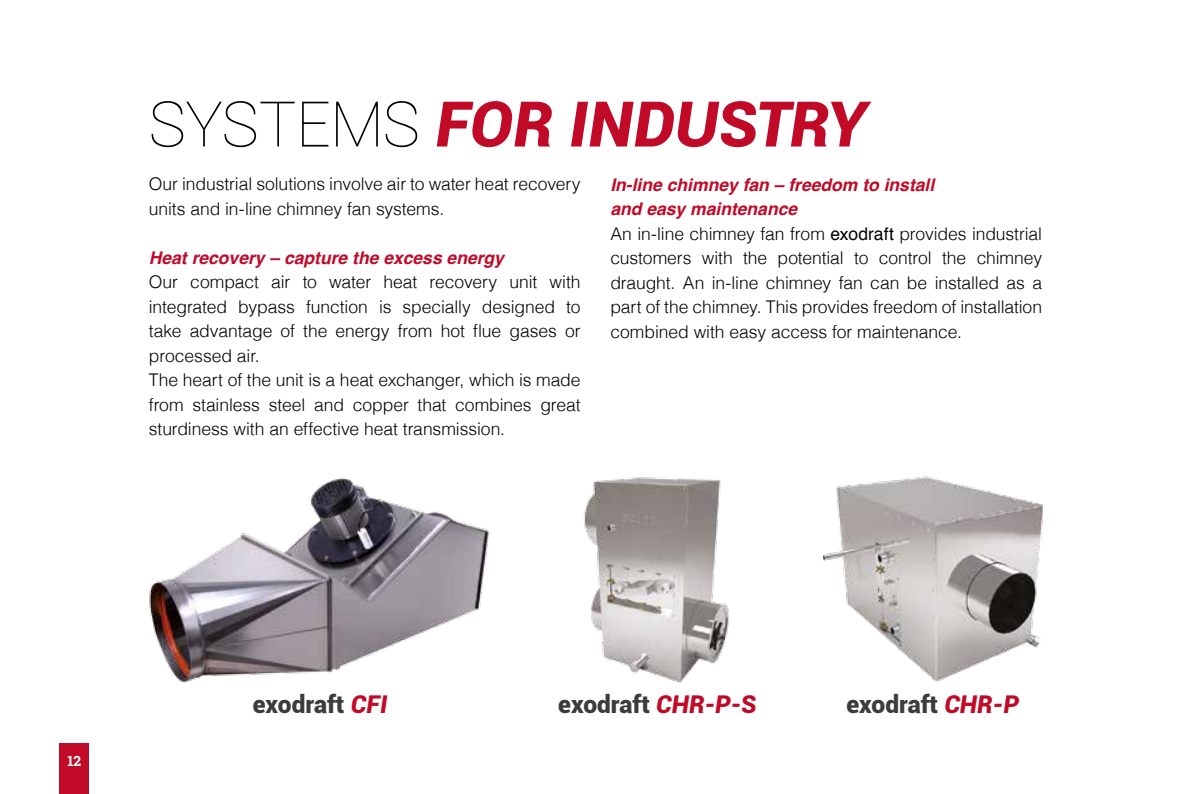
<style>
.page{position:relative;width:1191px;height:794px;background:#fff}
.page>*{position:absolute;margin:0;border:0;box-sizing:border-box;transform-origin:0 0}
.t1{font:italic 900 63px "Roboto";letter-spacing:-.01em;color:#c10a27}
.t2{font:900 24.5px "Roboto";color:#3c3c3b}
.t3{font:300 17.5px/24.5px "Helvetica";letter-spacing:-.005em;color:#000}
.t4{font:italic 700 17.5px "Helvetica";color:#c10a27}
.t5{font:700 14px "Roboto Slab";color:#fff}
.s1{font-weight:100;font-style:normal;color:#000}
.s2{font-weight:700;font-style:italic;color:#c10a27}
.s3{font-weight:400}
.s4{font-style:italic;color:#c10a27}
</style>
<div class="page">
<div style="left:60px;top:743px;width:29px;height:51px;background:#c10a27"></div>
<img style="left:823px;top:477px;width:219px;height:205px">
<img style="left:583px;top:477px;width:146px;height:207px">
<img style="left:149px;top:477px;width:340px;height:207px">
<h1 class="t1" style="left:149px;top:79px;width:719px"><span class="s1">SYSTEM S</span> FOR INDUSTRY</h1>
<p class="t3" style="left:149px;top:171px;width:433px">Our industrial solutions involve air to water heat recovery units and in-line chimney fan systems.</p>
<p class="t4" style="left:149px;top:243px;width:357px">Heat recovery – capture the excess energy</p>
<p class="t3" style="left:149px;top:269px;width:433px">Our compact air to water heat recovery unit with integrated bypass function is specially designed to take advantage of the energy from hot flue gases or processed air.<br>The heart of the unit is a heat exchanger, which is made from stainless steel and copper that combines great sturdiness with an effective heat transmission.</p>
<p class="t3" style="left:610px;top:172px;width:433px"><span class="s2">In-line chimney fan – freedom to install<br>and easy maintenance<br></span>An in-line chimney fan from <span class="s3">exodraft</span> provides industrial customers with the potential to control the chimney draught. An in-line chimney fan can be installed as a part of the chimney. This provides freedom of installation combined with easy access for maintenance.</p>
<p class="t5" style="left:67px;top:751px;width:15px">12</p>
<h2 class="t2" style="left:253px;top:687px;width:136px">exodraft <span class="s4">CFI</span></h2>
<h2 class="t2" style="left:558px;top:687px;width:200px">exodraft <span class="s4">CHR-P-S</span></h2>
<h2 class="t2" style="left:846px;top:687px;width:174px">exodraft <span class="s4">CHR-P</span></h2>
</div>
